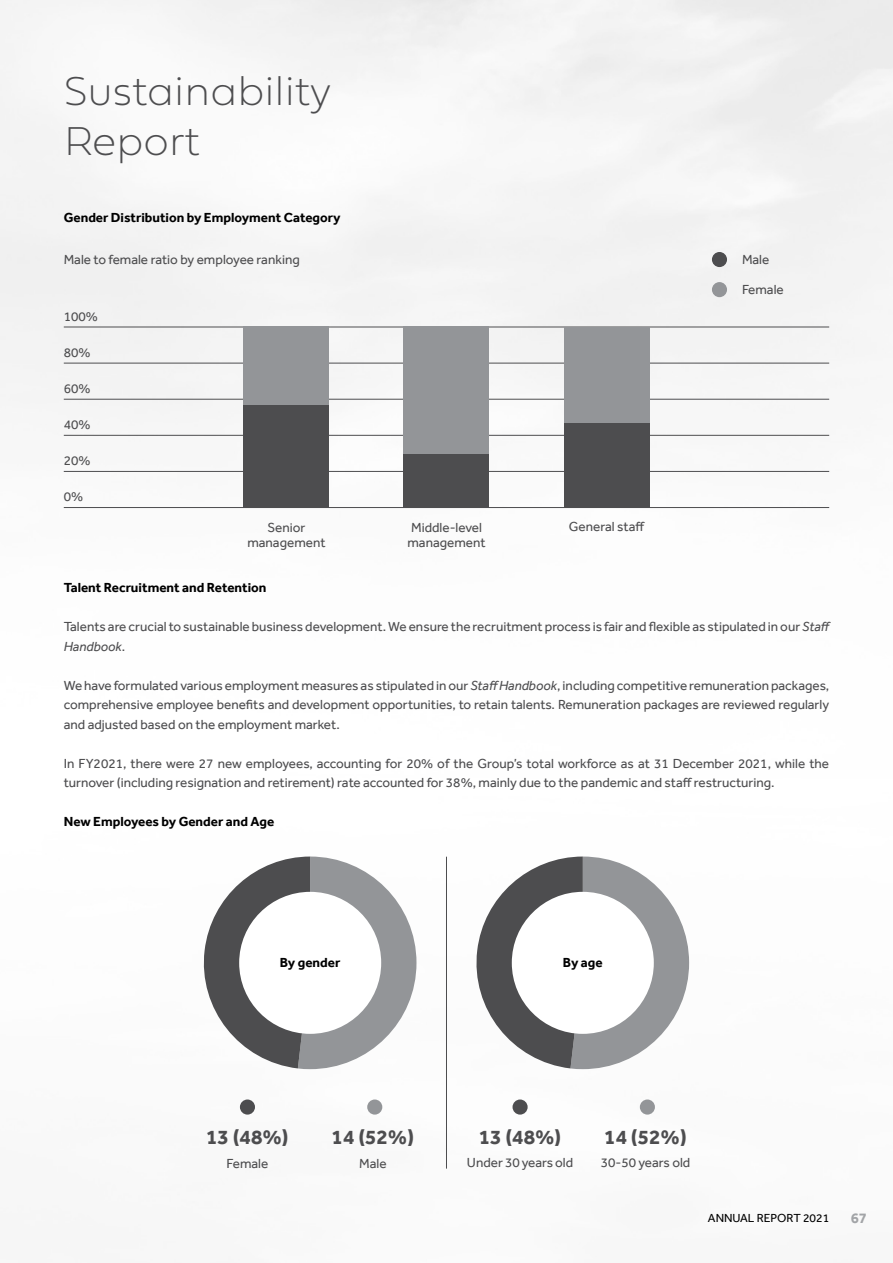
<style>
.page{position:relative;width:893px;height:1263px;background:#fff}
.page>*{position:absolute;margin:0;border:0;box-sizing:border-box;transform-origin:0 0}
.t1{font:42px/50.4px "Fieldwork Geo Hair";color:#4d4d4f}
.t2{font:700 21px "Effra";color:#4d4d4f}
.t3{font:700 15px "Effra";color:#a2a4a7}
.t4{font:13.5px/19.5px "Effra";color:#4d4d4f}
.t5{font:700 13.5px "Effra";color:#000}
.t6{font:12px "Effra";color:#000}
.s1{font-style:italic}
</style>
<div class="page">
<img style="left:0;top:0;width:893px;height:1169px">
<svg style="left:198px;top:856px;width:218px;height:213px"></svg>
<svg style="left:470px;top:856px;width:219px;height:213px"></svg>
<hr style="left:64px;top:327px;width:765px;height:1px;background:#4d4d4f">
<hr style="left:64px;top:507px;width:765px;height:1px;background:#4d4d4f">
<hr style="left:64px;top:471px;width:765px;height:1px;background:#4d4d4f">
<hr style="left:64px;top:435px;width:765px;height:1px;background:#4d4d4f">
<hr style="left:64px;top:399px;width:765px;height:1px;background:#4d4d4f">
<hr style="left:64px;top:363px;width:765px;height:1px;background:#4d4d4f">
<div style="left:244px;top:405px;width:85px;height:103px;background:#4d4d4f"></div>
<div style="left:244px;top:327px;width:85px;height:78px;background:#939598"></div>
<div style="left:404px;top:454px;width:85px;height:54px;background:#4d4d4f"></div>
<div style="left:404px;top:327px;width:85px;height:127px;background:#939598"></div>
<div style="left:564px;top:422px;width:85px;height:86px;background:#4d4d4f"></div>
<div style="left:564px;top:327px;width:85px;height:95px;background:#939598"></div>
<div style="left:712px;top:252px;width:15px;height:15px;background:#4d4d4f;border-radius:50%"></div>
<div style="left:712px;top:282px;width:15px;height:15px;background:#939598;border-radius:50%"></div>
<div style="left:367px;top:1099px;width:15px;height:15px;background:#939598;border-radius:50%"></div>
<div style="left:640px;top:1099px;width:15px;height:15px;background:#939598;border-radius:50%"></div>
<div style="left:240px;top:1099px;width:15px;height:15px;background:#4d4d4f;border-radius:50%"></div>
<div style="left:512px;top:1099px;width:16px;height:15px;background:#4d4d4f;border-radius:50%"></div>
<div style="left:239px;top:892px;width:142px;height:142px;background:#fff;border-radius:50%"></div>
<div style="left:512px;top:892px;width:142px;height:142px;background:#fff;border-radius:50%"></div>
<hr style="left:446px;top:857px;width:1px;height:311px;background:#4d4d4f">
<h1 class="t1" style="left:64px;top:63px;width:269px">Sustainability<br>Report</h1>
<p class="t5" style="left:64px;top:209px;width:278px">Gender Distribution by Employment Category</p>
<p class="t4" style="left:64px;top:250px;width:237px">Male to female ratio by employee ranking</p>
<p class="t4" style="left:64px;top:306px;width:36px">100%</p>
<p class="t4" style="left:64px;top:342px;width:28px">80%</p>
<p class="t4" style="left:64px;top:379px;width:28px">60%</p>
<p class="t4" style="left:64px;top:415px;width:28px">40%</p>
<p class="t4" style="left:64px;top:451px;width:28px">20%</p>
<p class="t4" style="left:64px;top:487px;width:21px">0%</p>
<p class="t4" style="left:247px;top:520px;width:80px;line-height:15px;text-align:center">Senior management</p>
<p class="t4" style="left:407px;top:520px;width:80px;line-height:15px">Middle-level management</p>
<p class="t4" style="left:569px;top:517px;width:78px">General staff</p>
<p class="t4" style="left:742px;top:250px;width:29px">Male</p>
<p class="t4" style="left:742px;top:280px;width:43px">Female</p>
<p class="t5" style="left:64px;top:580px;width:204px">Talent Recruitment and Retention</p>
<p class="t4" style="left:64px;top:617px;width:769px">Talents are crucial to sustainable business development. We ensure the recruitment process is fair and flexible as stipulated in our <span class="s1">Staff<br>Handbook</span>.</p>
<p class="t4" style="left:64px;top:675px;width:767px;text-align:justify">We have formulated various employment measures as stipulated in our <span class="s1">Staff Handbook</span>, including competitive remuneration packages, comprehensive employee benefits and development opportunities, to retain talents. Remuneration packages are reviewed regularly and adjusted based on the employment market.</p>
<p class="t4" style="left:64px;top:753px;width:767px">In FY2021, there were 27 new employees, accounting for 20% of the Group’s total workforce as at 31 December 2021, while the turnover (including resignation and retirement) rate accounted for 38%, mainly due to the pandemic and staff restructuring.</p>
<p class="t5" style="left:64px;top:814px;width:212px">New Employees by Gender and Age</p>
<p class="t5" style="left:280px;top:955px;width:62px">By gender</p>
<p class="t5" style="left:563px;top:955px;width:41px">By age</p>
<h2 class="t2" style="left:206px;top:1124px;width:84px">13 (48%)</h2>
<p class="t4" style="left:227px;top:1153px;width:43px">Female</p>
<h2 class="t2" style="left:332px;top:1124px;width:84px">14 (52%)</h2>
<p class="t4" style="left:359px;top:1153px;width:29px">Male</p>
<h2 class="t2" style="left:479px;top:1124px;width:84px">13 (48%)</h2>
<p class="t4" style="left:467px;top:1152px;width:108px">Under 30 years old</p>
<h2 class="t2" style="left:604px;top:1124px;width:84px">14 (52%)</h2>
<p class="t4" style="left:601px;top:1153px;width:91px">30-50 years old</p>
<p class="t6" style="left:708px;top:1211px;width:123px">ANNUAL REPORT 2021</p>
<p class="t3" style="left:851px;top:1209px;width:18px">67</p>
</div>
